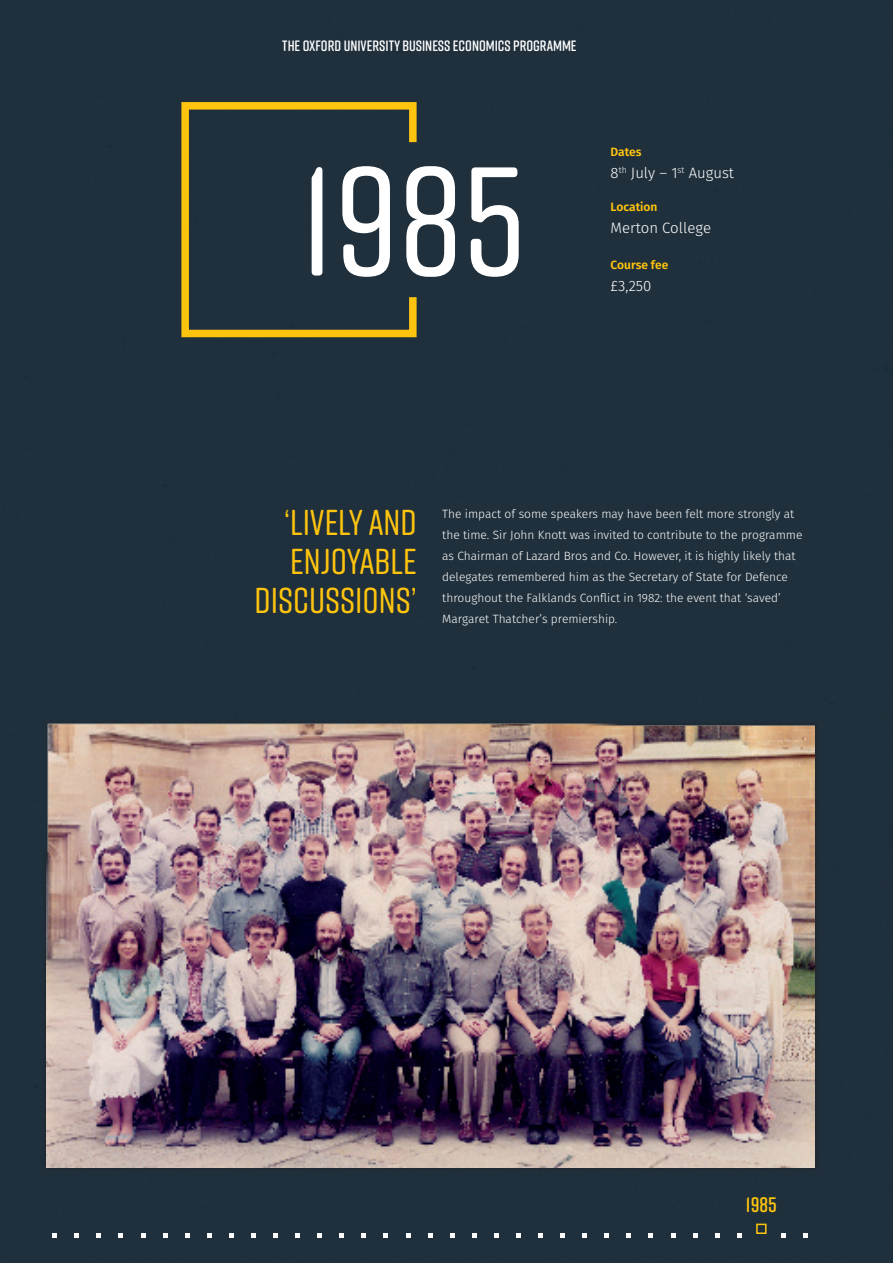
<style>
.page{position:relative;width:893px;height:1263px;background:#1f303c}
.page>*{position:absolute;margin:0;border:0;box-sizing:border-box;transform-origin:0 0}
.t1{font:500 154.5px "Rift Soft";color:#fff}
.t2{font:500 36px/39px "Rift Soft";color:#fec40e;text-align:right}
.t3{font:600 21px "Rift Soft";color:#fec40e}
.t4{font:600 15px "Rift Soft";color:#fff}
.t5{font:300 15px "Fira Sans";color:#fff}
.t6{font:300 12px/21px "Fira Sans";color:#fff}
.t7{font:600 12px "Fira Sans";color:#fec40e}
</style>
<div class="page">
<svg style="left:755px;top:1223px;width:12px;height:12px"></svg>
<svg style="left:52px;top:1233px;width:5px;height:4px"></svg>
<svg style="left:96px;top:1233px;width:5px;height:4px"></svg>
<svg style="left:74px;top:1233px;width:5px;height:4px"></svg>
<svg style="left:119px;top:1233px;width:4px;height:4px"></svg>
<svg style="left:141px;top:1233px;width:4px;height:4px"></svg>
<svg style="left:163px;top:1233px;width:5px;height:4px"></svg>
<svg style="left:185px;top:1233px;width:5px;height:4px"></svg>
<svg style="left:207px;top:1233px;width:5px;height:4px"></svg>
<svg style="left:229px;top:1233px;width:5px;height:4px"></svg>
<svg style="left:251px;top:1233px;width:5px;height:4px"></svg>
<svg style="left:273px;top:1233px;width:5px;height:4px"></svg>
<svg style="left:295px;top:1233px;width:5px;height:4px"></svg>
<svg style="left:317px;top:1233px;width:5px;height:4px"></svg>
<svg style="left:339px;top:1233px;width:5px;height:4px"></svg>
<svg style="left:361px;top:1233px;width:5px;height:4px"></svg>
<svg style="left:450px;top:1233px;width:5px;height:4px"></svg>
<svg style="left:538px;top:1233px;width:5px;height:4px"></svg>
<svg style="left:626px;top:1233px;width:5px;height:4px"></svg>
<svg style="left:715px;top:1233px;width:5px;height:4px"></svg>
<svg style="left:384px;top:1233px;width:4px;height:4px"></svg>
<svg style="left:472px;top:1233px;width:5px;height:4px"></svg>
<svg style="left:560px;top:1233px;width:5px;height:4px"></svg>
<svg style="left:648px;top:1233px;width:5px;height:4px"></svg>
<svg style="left:737px;top:1233px;width:5px;height:4px"></svg>
<svg style="left:406px;top:1233px;width:4px;height:4px"></svg>
<svg style="left:494px;top:1233px;width:5px;height:4px"></svg>
<svg style="left:582px;top:1233px;width:5px;height:4px"></svg>
<svg style="left:671px;top:1233px;width:4px;height:4px"></svg>
<svg style="left:428px;top:1233px;width:5px;height:4px"></svg>
<svg style="left:516px;top:1233px;width:5px;height:4px"></svg>
<svg style="left:604px;top:1233px;width:5px;height:4px"></svg>
<svg style="left:693px;top:1233px;width:4px;height:4px"></svg>
<svg style="left:781px;top:1233px;width:5px;height:4px"></svg>
<svg style="left:803px;top:1233px;width:5px;height:4px"></svg>
<div style="left:42px;top:720px;width:777px;height:452px;background:#231f20;opacity:.5"></div>
<img style="left:46px;top:723px;width:769px;height:444px">
<svg style="left:178px;top:98px;width:242px;height:243px;background:#343e37"></svg>
<p class="t4" style="left:282px;top:35px;width:296px">THE OXFORD UNIVERSITY BUSINESS ECONOMICS PROGRAMME</p>
<h1 class="t1" style="left:300px;top:112px;width:227px">1985</h1>
<p class="t7" style="left:611px;top:142px;width:32px">Dates</p>
<p class="t5" style="left:611px;top:162px;width:125px">8<sup>th</sup> July – 1<sup>st</sup> August</p>
<p class="t7" style="left:611px;top:197px;width:48px">Location</p>
<p class="t5" style="left:611px;top:217px;width:102px">Merton College</p>
<p class="t7" style="left:611px;top:255px;width:59px">Course fee</p>
<p class="t5" style="left:611px;top:275px;width:42px">£3,250</p>
<h2 class="t2" style="left:254px;top:501px;width:164px">‘LIVELY AND<br>ENJOYABLE<br>DISCUSSIONS’</h2>
<p class="t6" style="left:442px;top:503px;width:362px">The impact of some speakers may have been felt more strongly at the time. Sir John Knott was invited to contribute to the programme as Chairman of Lazard Bros and Co. However, it is highly likely that delegates remembered him as the Secretary of State for Defence throughout the Falklands Conflict in 1982: the event that ‘saved’ Margaret Thatcher’s premiership.</p>
<h3 class="t3" style="left:746px;top:1189px;width:32px">1985</h3>
</div>
